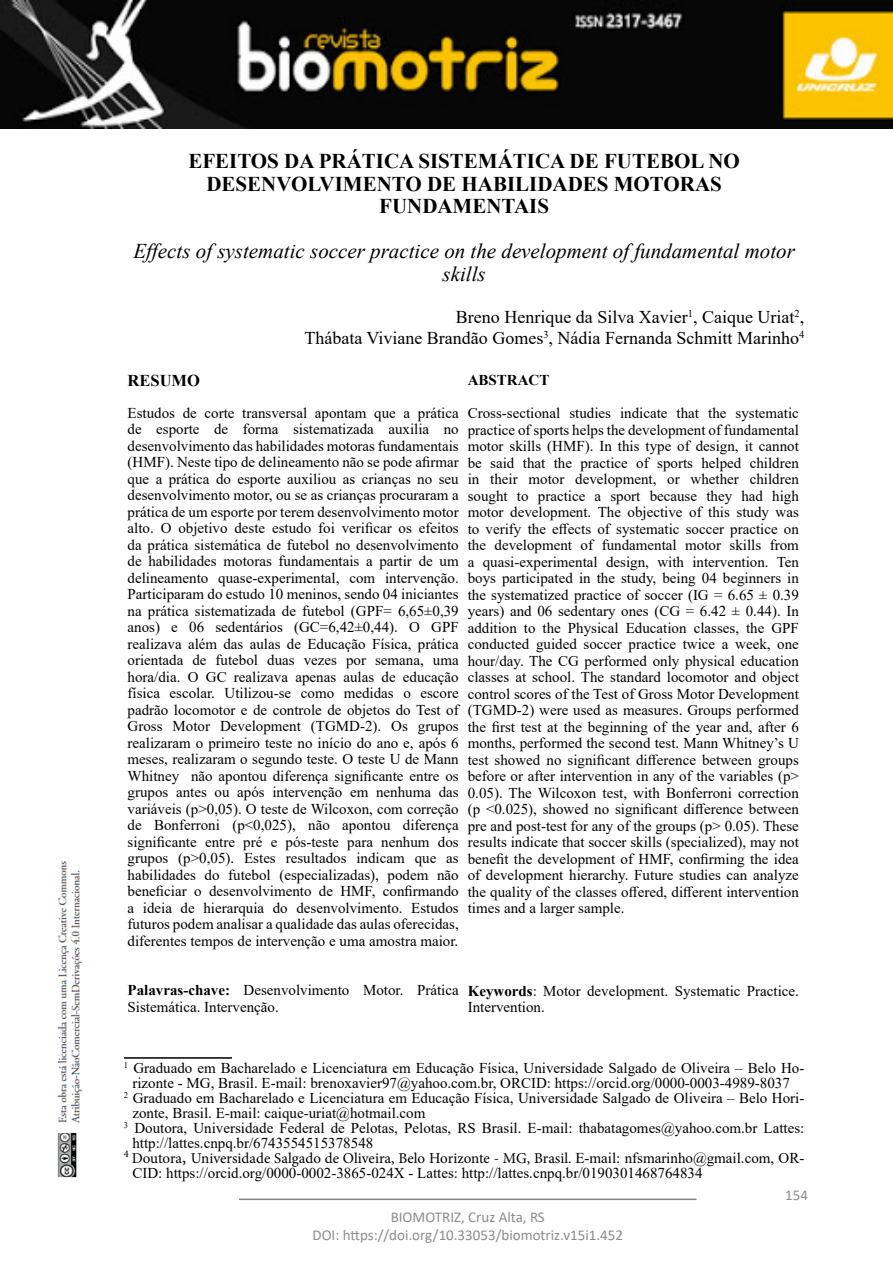
<style>
.page{position:relative;width:893px;height:1263px;background:#fff}
.page>*{position:absolute;margin:0;border:0;box-sizing:border-box;transform-origin:0 0}
.t1{font:700 21px/22.5px "Times New Roman";color:#000;text-align:center}
.t2{font:italic 21px/22.5px "Times New Roman";color:#000;text-align:center}
.t3{font:18px "Times New Roman";color:#000}
.t4{font:700 16.5px "Times New Roman";color:#000}
.Abstract{font:15px/16.5px "Times New Roman";color:#000}
.t5{font:15px/18px "Calibri";color:#8c8c8c;text-align:center}
.Abstract-2{font:700 15px "Times New Roman";color:#000}
.s1{font-weight:700}
.s2{font-family:"Minion Pro"}
.s3{font-family:"Minion Pro";font-size:18px}
</style>
<div class="page">
<hr style="left:239px;top:1198px;width:457px;height:2px;background:#808080">
<img style="left:0;top:0;width:893px;height:129px">
<img style="left:57px;top:861px;width:26px;height:317px">
<hr style="left:124px;top:1057px;width:108px;height:2px;background:#000">
<p class="t1" style="left:188px;top:149px;width:553px">EFEITOS DA PRÁTICA SISTEMÁTICA DE FUTEBOL NO<br>DESENVOLVIMENTO DE HABILIDADES MOTORAS<br>FUNDAMENTAIS</p>
<p class="t2" style="left:133px;top:239px;width:663px">Effects of systematic soccer practice on the development of fundamental motor skills</p>
<p class="t3" style="left:456px;top:304px;width:350px">Breno Henrique da Silva Xavier<sup>1</sup>, Caique Uriat<sup>2</sup>,</p>
<p class="t3" style="left:304px;top:325px;width:501px">Thábata Viviane Brandão Gomes<sup>3</sup>, Nádia Fernanda Schmitt Marinho<sup>4</sup></p>
<p class="Abstract-2" style="left:468px;top:369px;width:83px">ABSTRACT</p>
<p class="Abstract" style="left:468px;top:404px;width:333px;text-align:justify">Cross-sectional studies indicate that the systematic practice of sports helps the development of fundamental motor skills (HMF). In this type of design, it cannot be said that the practice of sports helped children in their motor development, or whether children sought to practice a sport because they had high motor development. The objective of this study was to verify the effects of systematic soccer practice on the development of fundamental motor skills from a quasi-experimental design, with intervention. Ten boys participated in the study, being 04 beginners in the systematized practice of soccer (IG = 6.65 ± 0.39 years) and 06 sedentary ones (CG = 6.42 ± 0.44). In addition to the Physical Education classes, the GPF conducted guided soccer practice twice a week, one hour/day. The CG performed only physical education classes at school. The standard locomotor and object control scores of the Test of Gross Motor Development (TGMD-2) were used as measures. Groups performed the first test at the beginning of the year and, after 6 months, performed the second test. Mann Whitney’s U test showed no significant difference between groups before or after intervention in any of the variables (p&gt; 0.05). The Wilcoxon test, with Bonferroni correction (p &lt;0.025), showed no significant difference between pre and post-test for any of the groups (p&gt; 0.05). These results indicate that soccer skills (specialized), may not benefit the development of HMF, confirming the idea of development hierarchy. Future studies can analyze the quality of the classes offered, different intervention times and a larger sample.</p>
<p class="t4" style="left:128px;top:369px;width:74px">RESUMO</p>
<p class="Abstract" style="left:128px;top:404px;width:333px;text-align:justify">Estudos de corte transversal apontam que a prática de esporte de forma sistematizada auxilia no desenvolvimento das habilidades motoras fundamentais (HMF). Neste tipo de delineamento não se pode afirmar que a prática do esporte auxiliou as crianças no seu desenvolvimento motor, ou se as crianças procuraram a prática de um esporte por terem desenvolvimento motor alto. O objetivo deste estudo foi verificar os efeitos da prática sistemática de futebol no desenvolvimento de habilidades motoras fundamentais a partir de um delineamento quase-experimental, com intervenção.<br>Participaram do estudo 10 meninos, sendo 04 iniciantes na prática sistematizada de futebol (GPF= 6,65±0,39 anos) e 06 sedentários (GC=6,42±0,44). O GPF realizava além das aulas de Educação Física, prática orientada de futebol duas vezes por semana, uma hora/dia. O GC realizava apenas aulas de educação física escolar. Utilizou-se como medidas o escore padrão locomotor e de controle de objetos do Test of Gross Motor Development (TGMD-2). Os grupos realizaram o primeiro teste no início do ano e, após 6 meses, realizaram o segundo teste. O teste U de Mann Whitney não apontou diferença significante entre os grupos antes ou após intervenção em nenhuma das variáveis (p&gt;0,05). O teste de Wilcoxon, com correção de Bonferroni (p&lt;0,025), não apontou diferença significante entre pré e pós-teste para nenhum dos grupos (p&gt;0,05). Estes resultados indicam que as habilidades do futebol (especializadas), podem não beneficiar o desenvolvimento de HMF, confirmando a ideia de hierarquia do desenvolvimento. Estudos futuros podem analisar a qualidade das aulas oferecidas, diferentes tempos de intervenção e uma amostra maior.</p>
<p class="Abstract" style="left:128px;top:981px;width:333px"><span class="s1">Palavras-chave:</span> Desenvolvimento Motor. Prática<br>Sistemática. Intervenção.</p>
<p class="Abstract" style="left:468px;top:982px;width:333px"><span class="s1">Keywords</span>: Motor development. Systematic Practice.<br>Intervention.</p>
<p class="Abstract" style="left:124px;top:1060px;width:682px;line-height:15px;text-align:center"><sup>1</sup> Graduado em Bacharelado e Licenciatura em Educação Física, Universidade Salgado de Oliveira – Belo Ho&shy;rizonte - MG, Brasil. E-mail: brenoxavier97@yahoo.com.br, ORCID: https://orcid.org/0000-0003-4989-8037</p>
<p class="Abstract" style="left:132px;top:1090px;width:673px;line-height:15px;text-indent:-9px"><sup>2</sup> Graduado em Bacharelado e Licenciatura em Educação Física, Universidade Salgado de Oliveira – Belo Hori&shy;zonte, Brasil. E-mail: caique-uriat@hotmail.com</p>
<p class="Abstract" style="left:132px;top:1120px;width:673px;line-height:15px;text-indent:-9px"><sup>3</sup> Doutora, Universidade Federal de Pelotas, Pelotas, RS Brasil. E-mail: thabatagomes@yahoo.com.br Lattes: http://lattes.cnpq.br/6743554515378548</p>
<p class="Abstract" style="left:132px;top:1150px;width:673px;line-height:15px;text-indent:-9px"><sup>4</sup> <span class="s2">Doutora</span><span class="s3">,</span> <span class="s2">Universidade Salgado de Oliveira, Belo Horizonte - MG, Brasil.</span> E-mail: nfsmarinho@gmail.com, OR-<br>CID: https://orcid.org/0000-0002-3865-024X - Lattes: http://lattes.cnpq.br/0190301468764834</p>
<p class="t5" style="left:312px;top:1207px;width:312px">BIOMOTRIZ, Cruz Alta, RS<br>DOI: https://doi.org/10.33053/biomotriz.v15i1.452</p>
<p class="t5" style="left:785px;top:1185px;width:24px">154</p>
</div>
